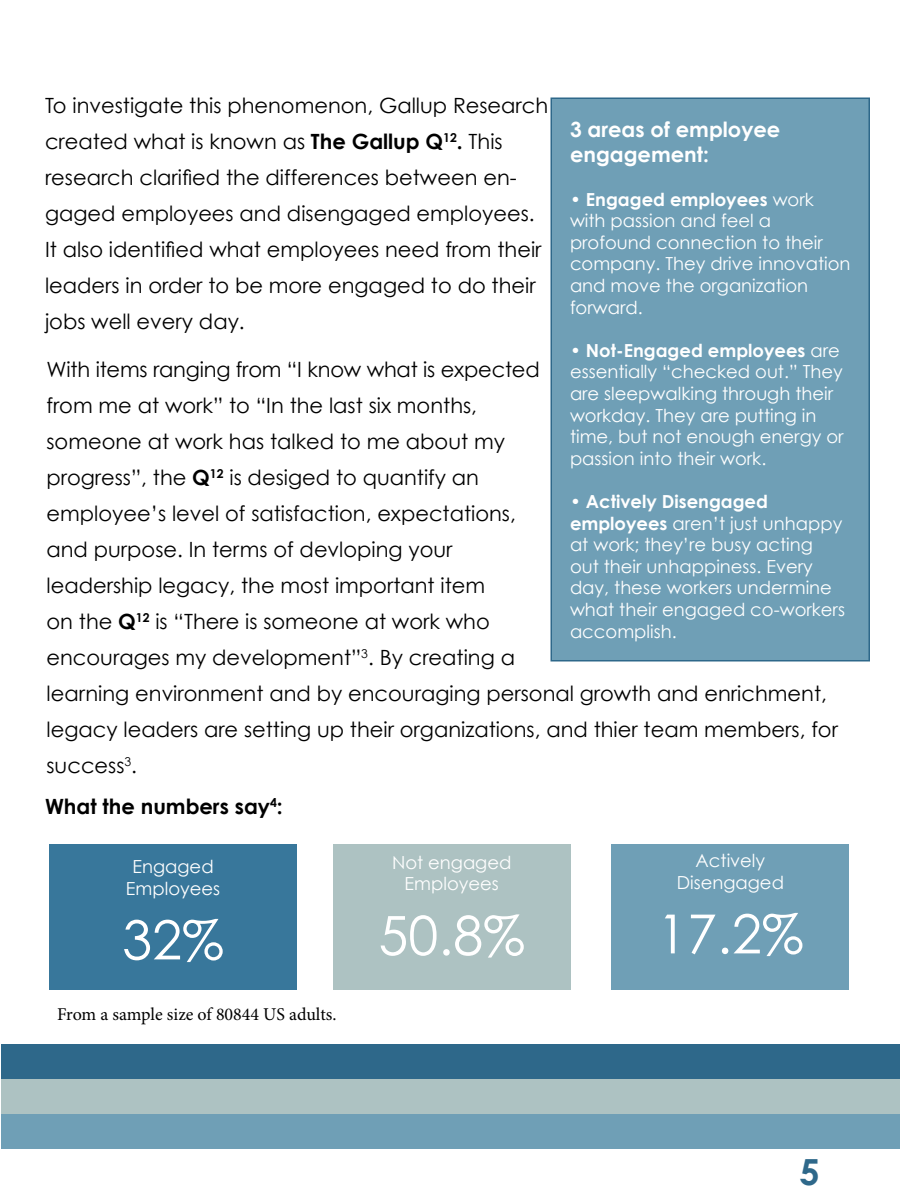
<style>
.page{position:relative;width:900px;height:1200px;background:#fff}
.page>*{position:absolute;margin:0;border:0;box-sizing:border-box;transform-origin:0 0}
.t1{font:54px "Century Gothic";color:#fff}
.t2{font:700 36px "Century Gothic";color:#2e688a}
.t3{font:21px/36px "Century Gothic";color:#000}
.t4{font:700 21px/25.2px "Century Gothic";color:#fff}
.t5{font:700 21px "Century Gothic";color:#000}
.t6{font:18px/21.6px "Century Gothic";color:#fff}
.t7{font:18px "Minion Pro";color:#000}
.s1{font-weight:700}
</style>
<div class="page">
<div style="left:2px;top:1044px;width:898px;height:34px;background:#2e688a"></div>
<div style="left:2px;top:1079px;width:898px;height:35px;background:#adc2c2"></div>
<div style="left:2px;top:1114px;width:898px;height:34px;background:#6f9fb6"></div>
<div style="left:551px;top:98px;width:318px;height:563px;background:#6f9fb6"></div>
<div style="left:550px;top:98px;width:320px;height:564px;border:2px solid #2e688a"></div>
<div style="left:50px;top:844px;width:247px;height:146px;background:#38779b"></div>
<div style="left:333px;top:844px;width:237px;height:146px;background:#adc2c2"></div>
<div style="left:612px;top:844px;width:237px;height:146px;background:#6f9fb6"></div>
<p class="t3" style="left:45px;top:87px;width:505px">To investigate this phenomenon, Gallup Research created what is known as <span class="s1">The Gallup Q</span><sup>12</sup><span class="s1">.</span> This research clarified the differences between en&shy;gaged employees and disengaged employees.<br>It also identified what employees need from their leaders in order to be more engaged to do their jobs well every day.</p>
<p class="t3" style="left:46px;top:351px;width:793px">With items ranging from “I know what is expected<br>from me at work” to “In the last six months,<br>someone at work has talked to me about my<br>progress”, the <span class="s1">Q</span><sup>12</sup> is desiged to quantify an<br>employee’s level of satisfaction, expectations,<br>and purpose. In terms of devloping your<br>leadership legacy, the most important item<br>on the <span class="s1">Q</span><sup>12</sup> is “There is someone at work who<br>encourages my development”<sup>3</sup>. By creating a<br>learning environment and by encouraging personal growth and enrichment, legacy leaders are setting up their organizations, and thier team members, for success<sup>3</sup>.</p>
<p class="t4" style="left:570px;top:116px;width:212px">3 areas of employee engagement:</p>
<p class="t6" style="left:570px;top:188px;width:282px">• <span class="s1">Engaged employees</span> work with passion and feel a profound connection to their company. They drive innovation and move the organization forward.</p>
<p class="t6" style="left:570px;top:339px;width:275px">• <span class="s1">Not-Engaged employees</span> are essentially “checked out.” They are sleepwalking through their workday. They are putting in time, but not enough energy or passion into their work.</p>
<p class="t6" style="left:570px;top:490px;width:277px">• <span class="s1">Actively Disengaged employees</span> aren’t just unhappy at work; they’re busy acting out their unhappiness. Every day, these workers undermine what their engaged co-workers accomplish.</p>
<p class="t5" style="left:45px;top:793px;width:239px">What the numbers say<sup>4</sup>:</p>
<p class="t6" style="left:132px;top:855px;width:83px">Engaged</p>
<p class="t6" style="left:126px;top:877px;width:96px">Employees</p>
<p class="t1" style="left:122px;top:907px;width:103px">32%</p>
<p class="t7" style="left:57px;top:1002px;width:281px">From a sample size of 80844 US adults.</p>
<p class="t6" style="left:392px;top:851px;width:121px">Not engaged</p>
<p class="t6" style="left:405px;top:873px;width:96px">Employees</p>
<p class="t1" style="left:378px;top:902px;width:148px">50.8%</p>
<p class="t6" style="left:696px;top:849px;width:71px">Actively</p>
<p class="t6" style="left:677px;top:871px;width:109px">Disengaged</p>
<p class="t1" style="left:657px;top:901px;width:148px">17.2%</p>
<p class="t2" style="left:800px;top:1150px;width:22px">5</p>
</div>
